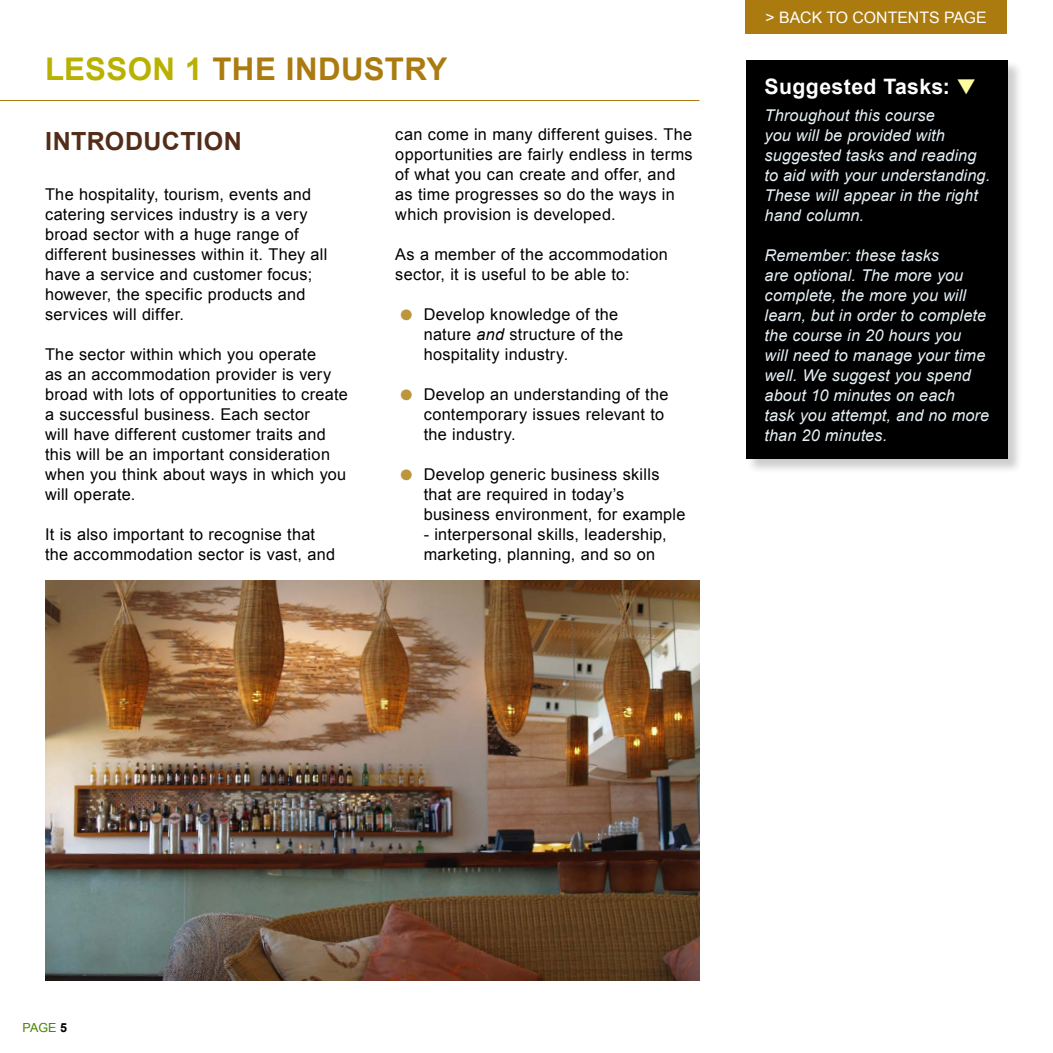
<style>
.page{position:relative;width:1053px;height:1053px;background:#fff}
.page>*{position:absolute;margin:0;border:0;box-sizing:border-box;transform-origin:0 0}
.t1{font:700 31.25px "Arial";letter-spacing:.01em;color:#ab7b0f}
.t2{font:700 25px "Arial";letter-spacing:.02em;color:#532d18}
.t3{font:700 21.25px "Arial";letter-spacing:.02em;color:#fff}
.t4{font:16.25px/20px "Arial";letter-spacing:.02em;color:#000}
.t5{font:italic 16.25px/20px "Arial";letter-spacing:.01em;color:#e6f0f5}
.t6{font:15.88px "Arial";color:#fff}
.t7{font:12.5px "Arial";color:#4a8400}
.s1{color:#b9b100}
.s2{color:#bc953f}
.s3{font-style:italic}
.s4{color:#fefda1}
.s5{font-weight:700;color:#000}
</style>
<div class="page">
<div style="left:745px;top:0;width:261px;height:34px;background:#ab7b0f"></div>
<hr style="left:0;top:100px;width:699px;height:1px;background:#ab7b0f">
<img style="left:45px;top:580px;width:654px;height:400px">
<div style="left:746px;top:60px;width:277px;height:414px;background:#000;opacity:.2"></div>
<div style="left:746px;top:60px;width:261px;height:399px;background:#000"></div>
<h1 class="t1" style="left:45px;top:48px;width:404px"><span class="s1">LESSON 1</span> THE INDUSTRY</h1>
<h2 class="t2" style="left:45px;top:125px;width:198px">INTRODUCTION</h2>
<p class="t4" style="left:45px;top:184px;width:284px">The hospitality, tourism, events and catering services industry is a very broad sector with a huge range of different businesses within it. They all have a service and customer focus; however, the specific products and services will differ.</p>
<p class="t4" style="left:45px;top:344px;width:304px">The sector within which you operate<br>as an accommodation provider is very broad with lots of opportunities to create a successful business. Each sector<br>will have different customer traits and this will be an important consideration when you think about ways in which you will operate.</p>
<p class="t4" style="left:45px;top:525px;width:291px">It is also important to recognise that the accommodation sector is vast, and</p>
<p class="t4" style="left:395px;top:125px;width:299px">can come in many different guises. The opportunities are fairly endless in terms of what you can create and offer, and as time progresses so do the ways in which provision is developed.</p>
<p class="t4" style="left:395px;top:245px;width:274px">As a member of the accommodation sector, it is useful to be able to:</p>
<p class="t4" style="left:423px;top:304px;width:201px;text-indent:-23px"><span class="s2">●</span> Develop knowledge of the nature <span class="s3">and</span> structure of the hospitality industry.</p>
<p class="t4" style="left:423px;top:384px;width:246px;text-indent:-23px"><span class="s2">●</span> Develop an understanding of the contemporary issues relevant to the industry.</p>
<p class="t4" style="left:423px;top:464px;width:263px;text-indent:-23px"><span class="s2">●</span> Develop generic business skills that are required in today’s business environment, for example</p>
<p class="t4" style="left:423px;top:524px;width:244px">- interpersonal skills, leadership, marketing, planning, and so on</p>
<p class="t6" style="left:765px;top:7px;width:223px">&gt; BACK TO CONTENTS PAGE</p>
<h3 class="t3" style="left:764px;top:72px;width:213px">Suggested Tasks: <span class="s4">▼</span></h3>
<p class="t5" style="left:764px;top:105px;width:227px">Throughout this course<br>you will be provided with suggested tasks and reading to aid with your understanding.<br>These will appear in the right hand column.</p>
<p class="t5" style="left:764px;top:246px;width:226px">Remember: these tasks<br>are optional. The more you complete, the more you will learn, but in order to complete the course in 20 hours you<br>will need to manage your time well. We suggest you spend about 10 minutes on each<br>task you attempt, and no more than 20 minutes.</p>
<p class="t7" style="left:22px;top:1019px;width:46px">PAGE <span class="s5">5</span></p>
</div>
